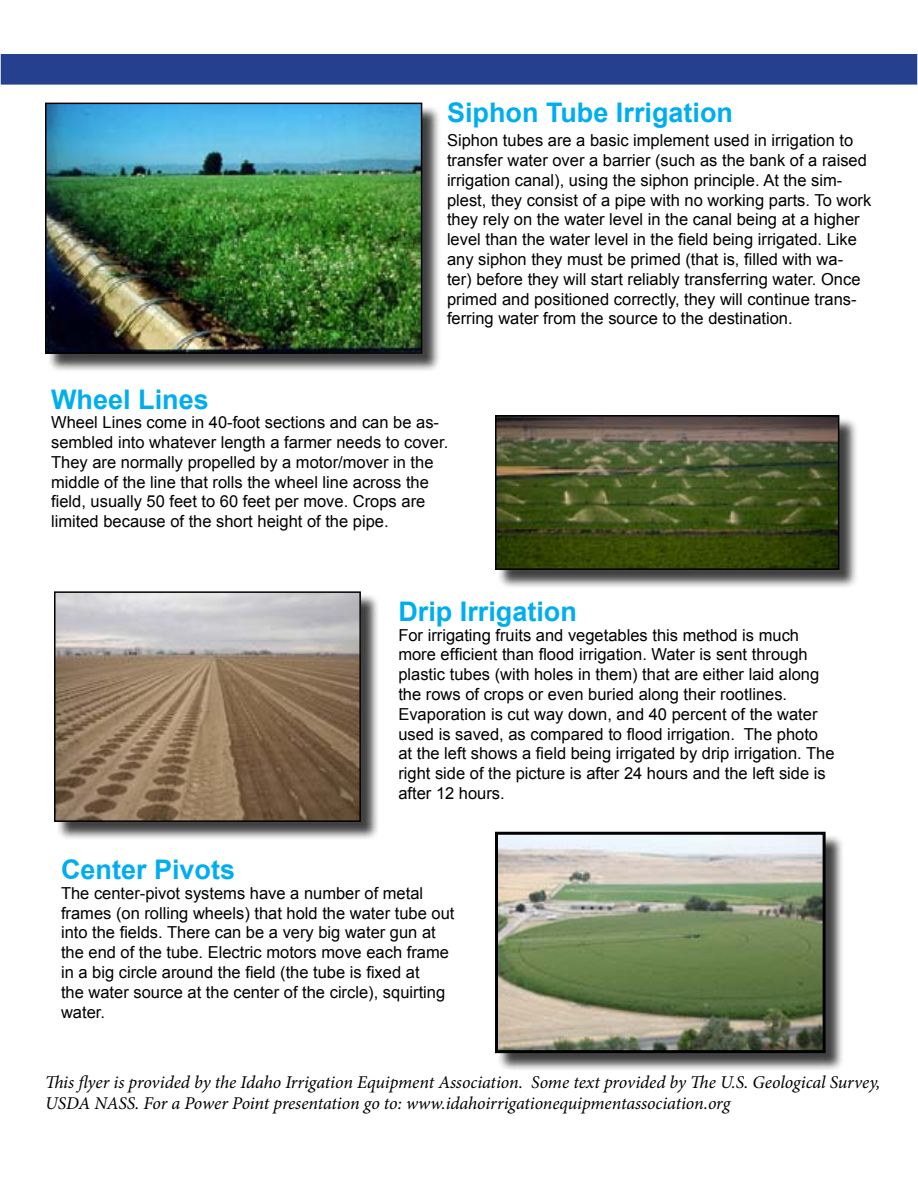
<style>
.page{position:relative;width:918px;height:1188px;background:#fff}
.page>*{position:absolute;margin:0;border:0;box-sizing:border-box;transform-origin:0 0}
.t1{font:700 27px "Arial";color:#00aeef}
.t2{font:italic 18px/21.6px "Minion Pro";letter-spacing:-.01em;color:#000}
.t3{font:16.5px/19.8px "Arial";color:#000}
</style>
<div class="page">
<div style="left:57px;top:594px;width:322px;height:246px;background:#000;opacity:.75"></div>
<img style="left:57px;top:594px;width:301px;height:225px">
<div style="left:54px;top:591px;width:307px;height:231px;border:2px solid #000"></div>
<div style="left:498px;top:834px;width:346px;height:237px;background:#000;opacity:.75"></div>
<img style="left:499px;top:836px;width:323px;height:213px">
<div style="left:495px;top:832px;width:331px;height:221px;border:3px solid #000"></div>
<div style="left:48px;top:105px;width:393px;height:267px;background:#000;opacity:.75"></div>
<img style="left:48px;top:106px;width:371px;height:245px">
<div style="left:45px;top:103px;width:377px;height:251px;border:2px solid #000"></div>
<div style="left:2px;top:55px;width:914px;height:29px;background:#25408f"></div>
<div style="left:1px;top:54px;width:916px;height:31px;border:2px solid #25408f"></div>
<div style="left:498px;top:418px;width:360px;height:171px;background:#000;opacity:.75"></div>
<img style="left:498px;top:418px;width:338px;height:149px">
<div style="left:495px;top:415px;width:344px;height:155px;border:2px solid #000"></div>
<h1 class="t1" style="left:447px;top:95px;width:288px">Siphon Tube Irrigation</h1>
<p class="t3" style="left:447px;top:131px;width:426px">Siphon tubes are a basic implement used in irrigation to transfer water over a barrier (such as the bank of a raised irrigation canal), using the siphon principle. At the sim&shy;plest, they consist of a pipe with no working parts. To work they rely on the water level in the canal being at a higher level than the water level in the field being irrigated. Like any siphon they must be primed (that is, filled with wa&shy;ter) before they will start reliably transferring water. Once primed and positioned correctly, they will continue trans&shy;ferring water from the source to the destination.</p>
<h1 class="t1" style="left:51px;top:381px;width:159px">Wheel Lines</h1>
<p class="t3" style="left:51px;top:413px;width:399px">Wheel Lines come in 40-foot sections and can be as&shy;sembled into whatever length a farmer needs to cover.<br>They are normally propelled by a motor/mover in the middle of the line that rolls the wheel line across the field, usually 50 feet to 60 feet per move. Crops are limited because of the short height of the pipe.</p>
<h1 class="t1" style="left:61px;top:852px;width:176px">Center Pivots</h1>
<h1 class="t1" style="left:398px;top:593px;width:180px">Drip Irrigation</h1>
<p class="t3" style="left:398px;top:625px;width:438px">For irrigating fruits and vegetables this method is much more efficient than flood irrigation. Water is sent through plastic tubes (with holes in them) that are either laid along the rows of crops or even buried along their rootlines.<br>Evaporation is cut way down, and 40 percent of the water used is saved, as compared to flood irrigation. The photo at the left shows a field being irrigated by drip irrigation. The right side of the picture is after 24 hours and the left side is after 12 hours.</p>
<p class="t3" style="left:61px;top:883px;width:395px">The center-pivot systems have a number of metal frames (on rolling wheels) that hold the water tube out into the fields. There can be a very big water gun at the end of the tube. Electric motors move each frame in a big circle around the field (the tube is fixed at<br>the water source at the center of the circle), squirting water.</p>
<p class="t2" style="left:45px;top:1071px;width:837px">This flyer is provided by the Idaho Irrigation Equipment Association. Some text provided by The U.S. Geological Survey,<br>USDA NASS. For a Power Point presentation go to: www.idahoirrigationequipmentassociation.org</p>
</div>
